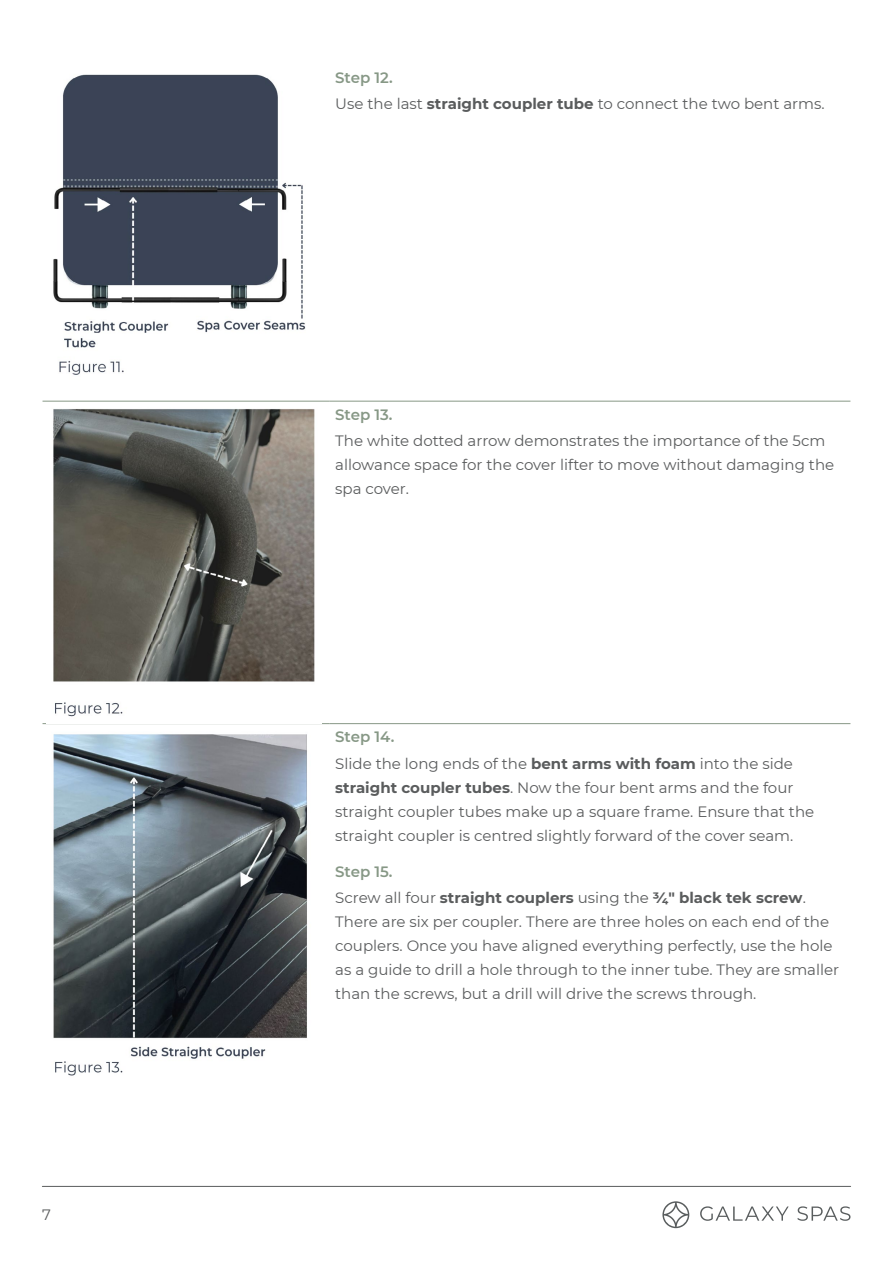
<style>
.page{position:relative;width:893px;height:1263px;background:#fff}
.page>*{position:absolute;margin:0;border:0;box-sizing:border-box;transform-origin:0 0}
.t1{font:15px/24px "Montserrat";color:#5a5c5d}
.t2{font:700 15px/26.1px "Montserrat";color:#5a5c5d}
.t3{font:600 15px "Montserrat";color:#879886}
.s1{font-weight:600;color:#879886}
.s2{font-weight:700}
.s3{font-weight:400}
</style>
<div class="page">
<svg style="left:700px;top:1206px;width:89px;height:15px"></svg>
<svg style="left:797px;top:1206px;width:53px;height:15px"></svg>
<svg style="left:662px;top:1201px;width:27px;height:27px"></svg>
<hr style="left:42px;top:1186px;width:809px;height:1px;background:#5a5c5d">
<hr style="left:43px;top:401px;width:286px;height:1px;background:#879886">
<hr style="left:329px;top:401px;width:521px;height:1px;background:#879886">
<hr style="left:43px;top:723px;width:286px;height:1px;background:#879886">
<hr style="left:329px;top:723px;width:521px;height:1px;background:#879886">
<img style="left:53px;top:74px;width:253px;height:301px">
<img style="left:53px;top:409px;width:262px;height:308px">
<img style="left:53px;top:734px;width:254px;height:342px">
<p class="t1" style="left:42px;top:1202px;width:10px">7</p>
<p class="t1" style="left:335px;top:64px;width:491px;line-height:26.1px"><span class="s1">Step 12.<br></span>Use the last <span class="s2">straight coupler tube</span> to connect the two bent arms.</p>
<p class="t3" style="left:335px;top:404px;width:59px">Step 13.</p>
<p class="t1" style="left:335px;top:428px;width:500px">The white dotted arrow demonstrates the importance of the 5cm allowance space for the cover lifter to move without damaging the spa cover.</p>
<p class="t1" style="left:335px;top:723px;width:459px;line-height:26.1px"><span class="s1">Step 14.<br></span>Slide the long ends of the <span class="s2">bent arms with foam</span> into the side</p>
<p class="t1" style="left:335px;top:775px;width:481px"><span class="s2">straight coupler tubes</span>. Now the four bent arms and the four straight coupler tubes make up a square frame. Ensure that the straight coupler is centred slightly forward of the cover seam.</p>
<p class="t2" style="left:335px;top:858px;width:472px"><span class="s1">Step 15.<br></span><span class="s3">Screw all four</span> straight couplers <span class="s3">using the</span> 3⁄4" black tek screw<span class="s3">.</span></p>
<p class="t1" style="left:335px;top:909px;width:506px">There are six per coupler. There are three holes on each end of the couplers. Once you have aligned everything perfectly, use the hole as a guide to drill a hole through to the inner tube. They are smaller than the screws, but a drill will drive the screws through.</p>
</div>
